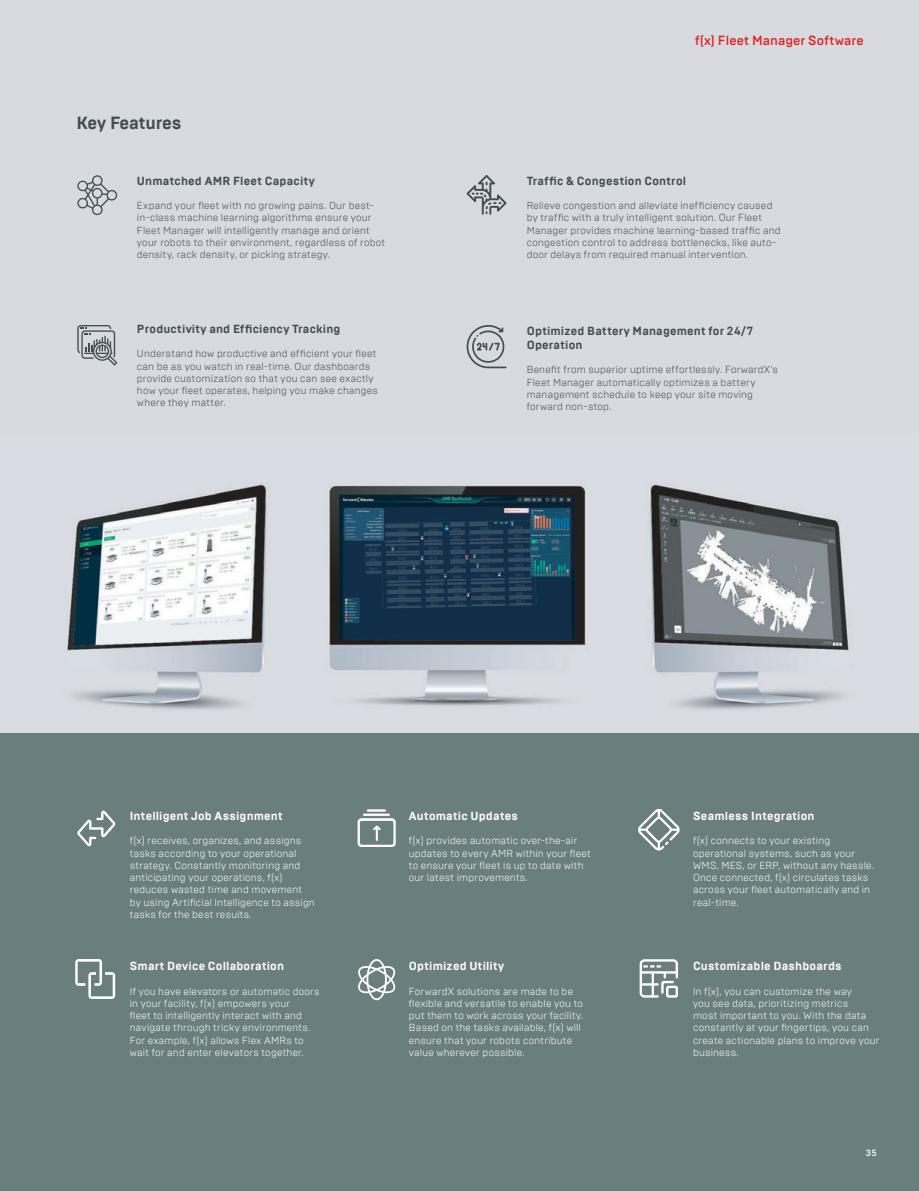
<style>
.page{position:relative;width:919px;height:1191px;background:#fff}
.page>*{position:absolute;margin:0;border:0;box-sizing:border-box;transform-origin:0 0}
.t1{font:700 17.55px "Brutal Type";letter-spacing:-.01em;color:#414d4e}
.t2{font:500 13.2px "Brutal Type";letter-spacing:.005em;color:#e22424}
.t3{font:700 11.7px/14.1px "Brutal Type";letter-spacing:.015em;color:#414d4e}
.t4{font:700 11.7px "Brutal Type";letter-spacing:.015em;color:#fff}
.t5{font:300 10.2px/12.3px "Brutal Type";letter-spacing:.02em;color:#fff}
.t6{font:300 10.2px/12.3px "Brutal Type";letter-spacing:.02em;color:#414d4e}
.t7{font:500 9px "Brutal Type";color:#fff}
</style>
<div class="page">
<img style="left:0;top:434px;width:357px;height:299px">
<img style="left:357px;top:434px;width:561px;height:299px">
<div style="left:0;top:733px;width:918px;height:458px;background:#6a7e7e"></div>
<svg style="left:358px;top:959px;width:37px;height:41px"></svg>
<svg style="left:638px;top:809px;width:41px;height:41px"></svg>
<svg style="left:639px;top:959px;width:39px;height:38px"></svg>
<svg style="left:75px;top:959px;width:40px;height:40px"></svg>
<svg style="left:357px;top:810px;width:38px;height:36px"></svg>
<svg style="left:77px;top:810px;width:38px;height:36px"></svg>
<svg style="left:77px;top:325px;width:40px;height:40px;background:#a5abaf"></svg>
<svg style="left:77px;top:175px;width:40px;height:40px;background:#b7bcc0"></svg>
<svg style="left:466px;top:175px;width:40px;height:40px;background:#b2b7bb"></svg>
<svg style="left:466px;top:325px;width:40px;height:43px;background:#b3b8bc"></svg>
<h1 class="t1" style="left:77px;top:112px;width:107px">Key Features</h1>
<p class="t3" style="left:137px;top:173px;width:179px">Unmatched AMR Fleet Capacity</p>
<p class="t6" style="left:137px;top:199px;width:250px">Expand your fleet with no growing pains. Our best&shy;in-class machine learning algorithms ensure your Fleet Manager will intelligently manage and orient your robots to their environment, regardless of robot density, rack density, or picking strategy.</p>
<p class="t3" style="left:137px;top:322px;width:205px">Productivity and Efficiency Tracking</p>
<p class="t6" style="left:137px;top:347px;width:242px">Understand how productive and efficient your fleet can be as you watch in real-time. Our dashboards provide customization so that you can see exactly how your fleet operates, helping you make changes where they matter.</p>
<p class="t2" style="left:695px;top:33px;width:170px">f(x) Fleet Manager Software</p>
<p class="t3" style="left:526px;top:173px;width:161px">Traffic &amp; Congestion Control</p>
<p class="t6" style="left:526px;top:199px;width:255px">Relieve congestion and alleviate inefficiency caused by traffic with a truly intelligent solution. Our Fleet Manager provides machine learning-based traffic and congestion control to address bottlenecks, like auto&shy;door delays from required manual intervention.</p>
<p class="t3" style="left:526px;top:324px;width:228px">Optimized Battery Management for 24/7<br>Operation</p>
<p class="t6" style="left:526px;top:364px;width:253px">Benefit from superior uptime effortlessly. ForwardX's Fleet Manager automatically optimizes a battery management schedule to keep your site moving forward non-stop.</p>
<p class="t4" style="left:130px;top:808px;width:154px">Intelligent Job Assignment</p>
<p class="t5" style="left:130px;top:834px;width:186px">f(x) receives, organizes, and assigns tasks according to your operational strategy. Constantly monitoring and anticipating your operations, f(x) reduces wasted time and movement by using Artificial Intelligence to assign tasks for the best results.</p>
<p class="t4" style="left:130px;top:958px;width:156px">Smart Device Collaboration</p>
<p class="t5" style="left:130px;top:984px;width:191px">If you have elevators or automatic doors in your facility, f(x) empowers your<br>fleet to intelligently interact with and navigate through tricky environments.<br>For example, f(x) allows Flex AMRs to wait for and enter elevators together.</p>
<p class="t4" style="left:409px;top:808px;width:111px">Automatic Updates</p>
<p class="t5" style="left:409px;top:834px;width:183px">f(x) provides automatic over-the-air updates to every AMR within your fleet to ensure your fleet is up to date with our latest improvements.</p>
<p class="t4" style="left:409px;top:958px;width:97px">Optimized Utility</p>
<p class="t5" style="left:409px;top:984px;width:176px">ForwardX solutions are made to be flexible and versatile to enable you to put them to work across your facility.<br>Based on the tasks available, f(x) will ensure that your robots contribute value wherever possible.</p>
<p class="t4" style="left:693px;top:808px;width:123px">Seamless Integration</p>
<p class="t5" style="left:693px;top:834px;width:182px">f(x) connects to your existing operational systems, such as your<br>WMS, MES, or ERP, without any hassle.<br>Once connected, f(x) circulates tasks across your fleet automatically and in real-time.</p>
<p class="t4" style="left:693px;top:958px;width:150px">Customizable Dashboards</p>
<p class="t5" style="left:693px;top:984px;width:188px">In f(x), you can customize the way<br>you see data, prioritizing metrics<br>most important to you. With the data constantly at your fingertips, you can create actionable plans to improve your business.</p>
<p class="t7" style="left:865px;top:1147px;width:13px">35</p>
</div>
